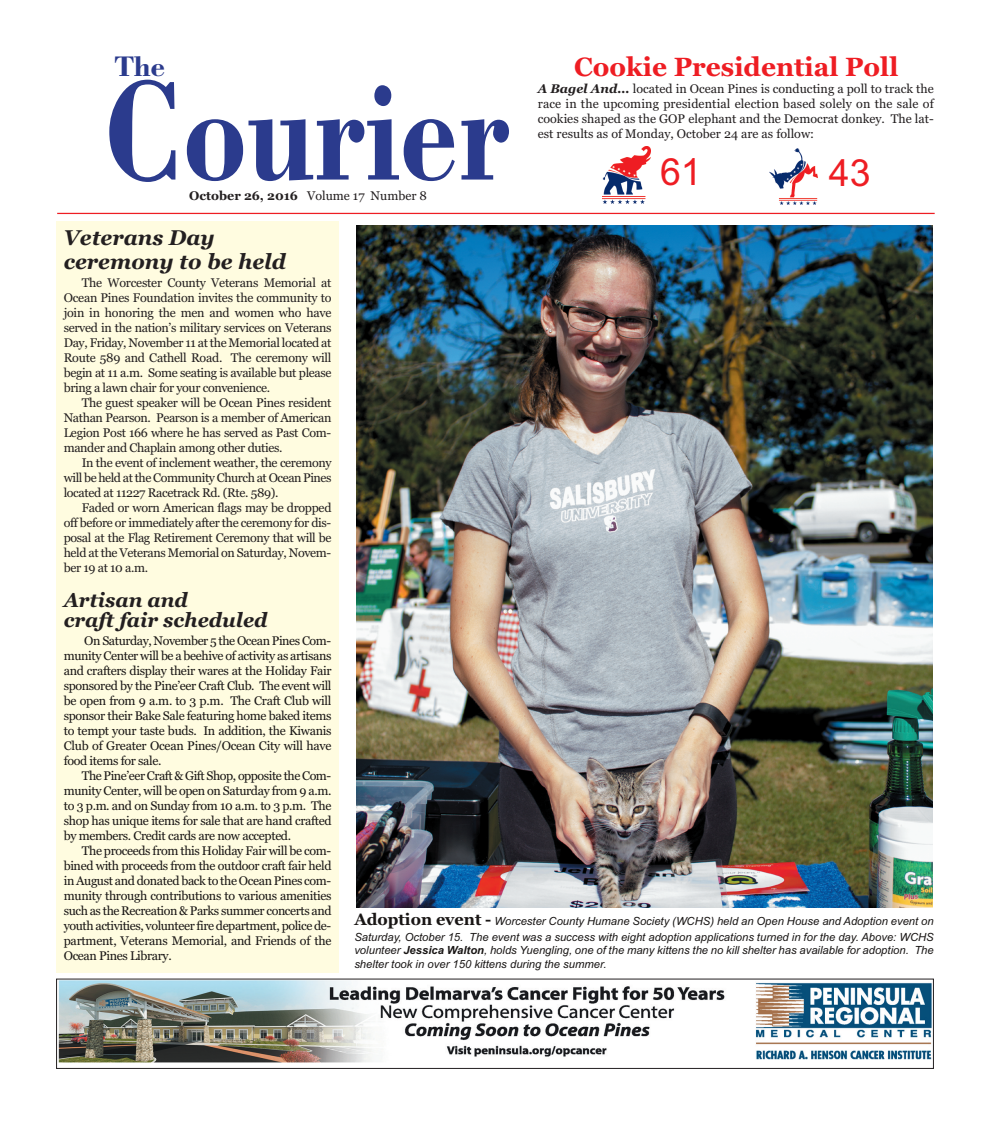
<style>
.page{position:relative;width:990px;height:1125px;background:#fff}
.page>*{position:absolute;margin:0;border:0;box-sizing:border-box;transform-origin:0 0}
.t1{font:150px "Capelli Bold SWFTE";color:#2b3b8d;scale:.8 1}
.t2{font:37.5px "Arial";color:#ee1d23}
.t3{font:30px "Capelli Bold SWFTE";color:#2b3b8d}
.t4{font:700 26.25px "Georgia";color:#ee1d23}
.t5{font:italic 700 21.25px/23.8px "Georgia";color:#231f20}
.t6{font:italic 700 20px/20px "Georgia";color:#231f20}
.t7{font:12.5px/15px "Georgia";letter-spacing:-.03em;color:#231f20;text-align:justify}
.t8{font:12.5px "Georgia";letter-spacing:-.03em;color:#191615}
.t9{font:12.5px "Georgia";color:#231f20}
.t10{font:italic 11.25px/15.4px "Arial";color:#191615}
.s1{font-weight:700;font-style:italic}
.s2{font-weight:700}
.s3{font-family:"Georgia";font-weight:700;font-style:normal;font-size:16.25px}
</style>
<div class="page">
<hr style="left:57px;top:213px;width:878px;height:1px;background:#ee1d23">
<img style="left:356px;top:225px;width:576px;height:683px">
<div style="left:56px;top:222px;width:283px;height:751px;background:#fffce0"></div>
<img style="left:58px;top:981px;width:874px;height:82px">
<div style="left:56px;top:979px;width:878px;height:90px;border:1px solid #231f20"></div>
<img style="left:602px;top:146px;width:49px;height:57px">
<img style="left:769px;top:148px;width:49px;height:56px">
<p class="t3" style="left:114px;top:47px;width:52px">The</p>
<p class="t1" style="left:103px;top:38px;width:511px">Courier</p>
<p class="t4" style="left:574px;top:52px;width:326px">Cookie Presidential Poll</p>
<p class="t7" style="left:538px;top:81px;width:397px"><span class="s1">A Bagel And...</span> located in Ocean Pines is conducting a poll to track the race in the upcoming presidential election based solely on the sale of cookies shaped as the GOP elephant and the Democrat donkey. The lat&shy;est results as of Monday, October 24 are as follow:</p>
<p class="t2" style="left:660px;top:150px;width:43px">61</p>
<p class="t2" style="left:829px;top:151px;width:43px">43</p>
<p class="t9" style="left:189px;top:189px;width:239px"><span class="s2">October 26, 2016</span> Volume 17 Number 8</p>
<p class="t5" style="left:64px;top:226px;width:224px">Veterans Day ceremony to be held</p>
<p class="t7" style="left:82px;top:275px;width:251px">The Worcester County Veterans Memorial at</p>
<p class="t7" style="left:64px;top:290px;width:269px">Ocean Pines Foundation invites the community to</p>
<p class="t7" style="left:64px;top:305px;width:269px">join in honoring the men and women who have</p>
<p class="t7" style="left:64px;top:320px;width:269px">served in the nation’s military services on Veterans</p>
<p class="t7" style="left:64px;top:335px;width:269px">Day, Friday, November 11 at the Memorial located at</p>
<p class="t7" style="left:64px;top:350px;width:269px">Route 589 and Cathell Road. The ceremony will</p>
<p class="t7" style="left:64px;top:365px;width:269px">begin at 11 a.m. Some seating is available but please</p>
<p class="t7" style="left:64px;top:380px;width:208px">bring a lawn chair for your convenience.</p>
<p class="t7" style="left:82px;top:395px;width:251px">The guest speaker will be Ocean Pines resident</p>
<p class="t7" style="left:64px;top:410px;width:269px">Nathan Pearson. Pearson is a member of American</p>
<p class="t7" style="left:64px;top:425px;width:269px">Legion Post 166 where he has served as Past Com-</p>
<p class="t7" style="left:64px;top:440px;width:220px">mander and Chaplain among other duties.</p>
<p class="t7" style="left:82px;top:455px;width:251px">In the event of inclement weather, the ceremony</p>
<p class="t7" style="left:64px;top:470px;width:269px">will be held at the Community Church at Ocean Pines</p>
<p class="t7" style="left:64px;top:485px;width:216px">located at 11227 Racetrack Rd. (Rte. 589).</p>
<p class="t7" style="left:82px;top:500px;width:251px">Faded or worn American flags may be dropped</p>
<p class="t7" style="left:64px;top:515px;width:269px">off before or immediately after the ceremony for dis-</p>
<p class="t7" style="left:64px;top:530px;width:269px">posal at the Flag Retirement Ceremony that will be</p>
<p class="t7" style="left:64px;top:545px;width:269px">held at the Veterans Memorial on Saturday, Novem-</p>
<p class="t7" style="left:64px;top:560px;width:86px">ber 19 at 10 a.m.</p>
<p class="t6" style="left:64px;top:590px;width:205px">Artisan and<br>craft fair scheduled</p>
<p class="t8" style="left:84px;top:633px;width:248px">On Saturday, November 5 the Ocean Pines Com-</p>
<p class="t8" style="left:64px;top:648px;width:269px">munity Center will be a beehive of activity as artisans</p>
<p class="t8" style="left:64px;top:663px;width:269px">and crafters display their wares at the Holiday Fair</p>
<p class="t8" style="left:64px;top:678px;width:269px">sponsored by the Pine’eer Craft Club. The event will</p>
<p class="t8" style="left:64px;top:693px;width:269px">be open from 9 a.m. to 3 p.m. The Craft Club will</p>
<p class="t8" style="left:64px;top:708px;width:269px">sponsor their Bake Sale featuring home baked items</p>
<p class="t8" style="left:64px;top:723px;width:269px">to tempt your taste buds. In addition, the Kiwanis</p>
<p class="t8" style="left:64px;top:738px;width:269px">Club of Greater Ocean Pines/Ocean City will have</p>
<p class="t8" style="left:64px;top:753px;width:99px">food items for sale.</p>
<p class="t8" style="left:82px;top:768px;width:251px">The Pine’eer Craft &amp; Gift Shop, opposite the Com-</p>
<p class="t8" style="left:64px;top:783px;width:269px">munity Center, will be open on Saturday from 9 a.m.</p>
<p class="t8" style="left:64px;top:798px;width:269px">to 3 p.m. and on Sunday from 10 a.m. to 3 p.m. The</p>
<p class="t8" style="left:64px;top:813px;width:269px">shop has unique items for sale that are hand crafted</p>
<p class="t8" style="left:64px;top:828px;width:229px">by members. Credit cards are now accepted.</p>
<p class="t8" style="left:82px;top:843px;width:251px">The proceeds from this Holiday Fair will be com-</p>
<p class="t8" style="left:64px;top:858px;width:269px">bined with proceeds from the outdoor craft fair held</p>
<p class="t8" style="left:64px;top:873px;width:269px">in August and donated back to the Ocean Pines com-</p>
<p class="t8" style="left:64px;top:888px;width:269px">munity through contributions to various amenities</p>
<p class="t8" style="left:64px;top:903px;width:269px">such as the Recreation &amp; Parks summer concerts and</p>
<p class="t8" style="left:64px;top:918px;width:269px">youth activities, volunteer fire department, police de-</p>
<p class="t8" style="left:64px;top:933px;width:269px">partment, Veterans Memorial, and Friends of the</p>
<p class="t8" style="left:64px;top:948px;width:110px">Ocean Pines Library.</p>
<p class="t10" style="left:354px;top:914px;width:581px"><span class="s3">Adoption event -</span> Worcester County Humane Society (WCHS) held an Open House and Adoption event on<br>Saturday, October 15. The event was a success with eight adoption applications turned in for the day. Above: WCHS</p>
<p class="t10" style="left:354px;top:944px;width:581px;line-height:13.5px">volunteer <span class="s2">Jessica Walton</span>, holds Yuengling, one of the many kittens the no kill shelter has available for adoption. The shelter took in over 150 kittens during the summer.</p>
</div>
